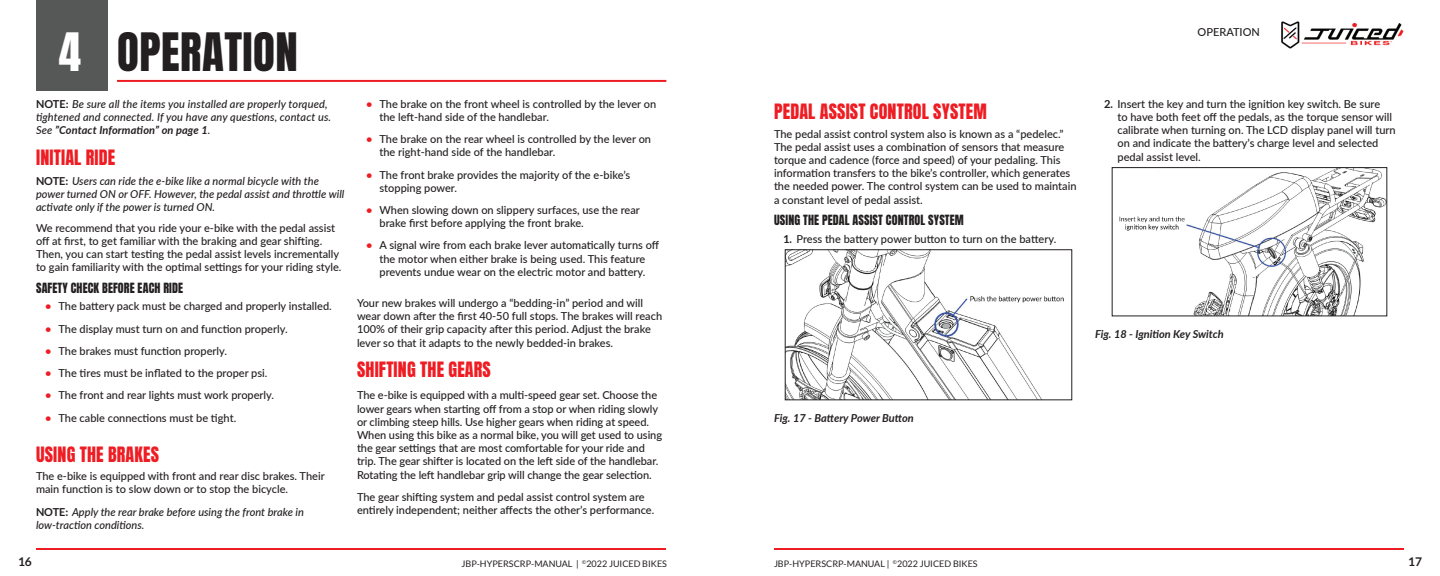
<style>
.page{position:relative;width:1440px;height:576px;background:#fff}
.page>*{position:absolute;margin:0;border:0;box-sizing:border-box;transform-origin:0 0}
.t1{font:45px "Anton";letter-spacing:.01em;color:#231f20}
.t2{font:18px "Anton";letter-spacing:.01em;color:#ee1d23}
.t3{font:12px "Anton";letter-spacing:.01em;color:#231f20}
.t4{font:700 12px "Lato";color:#231f20}
.t5{font:500 11px/13.2px "Lato";color:#231f20}
.t6{font:italic 500 11px/13.2px "Lato";color:#231f20}
.t7{font:italic 700 11px "Lato";color:#231f20}
.t8{font:9px "Lato";color:#231f20}
.s1{color:#fff}
.s2{font-weight:700;font-style:normal}
.s3{font-weight:700}
.s4{font-weight:700;color:#ee1d23}
</style>
<div class="page">
<img style="left:1281px;top:21px;width:123px;height:28px">
<hr style="left:774px;top:548px;width:630px;height:2px;background:#ee1d23">
<hr style="left:36px;top:548px;width:630px;height:2px;background:#ee1d23">
<hr style="left:117px;top:80px;width:549px;height:2px;background:#ee1d23">
<div style="left:36px;top:0;width:72px;height:91px;background:#565757"></div>
<img style="left:787px;top:251px;width:277px;height:147px">
<div style="left:785px;top:249px;width:287px;height:151px;border:1px solid #231f20"></div>
<img style="left:1119px;top:169px;width:266px;height:145px">
<div style="left:1112px;top:167px;width:275px;height:149px;border:1px solid #231f20"></div>
<h1 class="t1" style="left:59px;top:29px;width:241px"><span class="s1">4</span> OPERATION</h1>
<p class="t6" style="left:36px;top:97px;width:297px"><span class="s2">NOTE:</span> Be sure all the items you installed are properly torqued, tightened and connected. If you have any questions, contact us.<br>See <span class="s3">”Contact Information” on page 1</span>.</p>
<h2 class="t2" style="left:36px;top:148px;width:81px">INITIAL RIDE</h2>
<p class="t6" style="left:36px;top:174px;width:310px"><span class="s2">NOTE:</span> Users can ride the e-bike like a normal bicycle with the power turned ON or OFF. However, the pedal assist and throttle will activate only if the power is turned ON.</p>
<p class="t5" style="left:36px;top:221px;width:307px">We recommend that you ride your e-bike with the pedal assist off at first, to get familiar with the braking and gear shifting.<br>Then, you can start testing the pedal assist levels incrementally to gain familiarity with the optimal settings for your riding style.</p>
<p class="t3" style="left:36px;top:281px;width:149px">SAFETY CHECK BEFORE EACH RIDE</p>
<p class="t5" style="left:45px;top:299px;width:288px"><span class="s4">•</span> The battery pack must be charged and properly installed.</p>
<p class="t5" style="left:45px;top:321px;width:244px"><span class="s4">•</span> The display must turn on and function properly.</p>
<p class="t5" style="left:45px;top:344px;width:184px"><span class="s4">•</span> The brakes must function properly.</p>
<p class="t5" style="left:45px;top:366px;width:224px"><span class="s4">•</span> The tires must be inflated to the proper psi.</p>
<p class="t5" style="left:45px;top:388px;width:231px"><span class="s4">•</span> The front and rear lights must work properly.</p>
<p class="t5" style="left:45px;top:411px;width:193px"><span class="s4">•</span> The cable connections must be tight.</p>
<h2 class="t2" style="left:36px;top:445px;width:125px">USING THE BRAKES</h2>
<p class="t5" style="left:36px;top:469px;width:290px">The e-bike is equipped with front and rear disc brakes. Their main function is to slow down or to stop the bicycle.</p>
<p class="t6" style="left:36px;top:504px;width:269px"><span class="s2">NOTE:</span> Apply the rear brake before using the front brake in low-traction conditions.</p>
<p class="t5" style="left:379px;top:97px;width:278px;text-indent:-13px"><span class="s4">•</span> The brake on the front wheel is controlled by the lever on the left-hand side of the handlebar.</p>
<p class="t5" style="left:379px;top:132px;width:273px;text-indent:-13px"><span class="s4">•</span> The brake on the rear wheel is controlled by the lever on the right-hand side of the handlebar.</p>
<p class="t5" style="left:379px;top:168px;width:252px;text-indent:-13px"><span class="s4">•</span> The front brake provides the majority of the e-bike’s stopping power.</p>
<p class="t5" style="left:379px;top:203px;width:262px;text-indent:-13px"><span class="s4">•</span> When slowing down on slippery surfaces, use the rear brake first before applying the front brake.</p>
<p class="t5" style="left:366px;top:238px;width:295px;text-align:center"><span class="s4">•</span> A signal wire from each brake lever automatically turns off the motor when either brake is being used. This feature prevents undue wear on the electric motor and battery.</p>
<p class="t5" style="left:357px;top:296px;width:307px">Your new brakes will undergo a “bedding-in” period and will wear down after the first 40-50 full stops. The brakes will reach 100% of their grip capacity after this period. Adjust the brake lever so that it adapts to the newly bedded-in brakes.</p>
<h2 class="t2" style="left:357px;top:361px;width:135px">SHIFTING THE GEARS</h2>
<p class="t5" style="left:357px;top:388px;width:307px">The e-bike is equipped with a multi-speed gear set. Choose the lower gears when starting off from a stop or when riding slowly or climbing steep hills. Use higher gears when riding at speed.<br>When using this bike as a normal bike, you will get used to using the gear settings that are most comfortable for your ride and trip. The gear shifter is located on the left side of the handlebar.<br>Rotating the left handlebar grip will change the gear selection.</p>
<p class="t5" style="left:357px;top:490px;width:299px">The gear shifting system and pedal assist control system are entirely independent; neither affects the other’s performance.</p>
<h2 class="t2" style="left:774px;top:103px;width:214px">PEDAL ASSIST CONTROL SYSTEM</h2>
<p class="t5" style="left:774px;top:127px;width:304px">The pedal assist control system also is known as a “pedelec.” The pedal assist uses a combination of sensors that measure torque and cadence (force and speed) of your pedaling. This information transfers to the bike’s controller, which generates the needed power. The control system can be used to maintain a constant level of pedal assist.</p>
<p class="t3" style="left:774px;top:214px;width:191px">USING THE PEDAL ASSIST CONTROL SYSTEM</p>
<p class="t5" style="left:783px;top:232px;width:275px"><span class="s3">1.</span> Press the battery power button to turn on the battery.</p>
<p class="t5" style="left:1198px;top:25px;width:64px">OPERATION</p>
<p class="t5" style="left:1117px;top:97px;width:280px;text-indent:-13px"><span class="s3">2.</span> Insert the key and turn the ignition key switch. Be sure<br>to have both feet off the pedals, as the torque sensor will calibrate when turning on. The LCD display panel will turn on and indicate the battery’s charge level and selected pedal assist level.</p>
<p class="t7" style="left:774px;top:410px;width:141px">Fig. 17 - Battery Power Button</p>
<p class="t7" style="left:1095px;top:326px;width:130px">Fig. 18 - Ignition Key Switch</p>
<p class="t4" style="left:18px;top:555px;width:15px">16</p>
<p class="t8" style="left:462px;top:558px;width:207px">JBP-HYPERSCRP-MANUAL | <sup>©</sup>2022 JUICED BIKES</p>
<p class="t8" style="left:774px;top:558px;width:205px">JBP-HYPERSCRP-MANUAL | <sup>©</sup>2022 JUICED BIKES</p>
<p class="t4" style="left:1408px;top:555px;width:15px">17</p>
</div>
